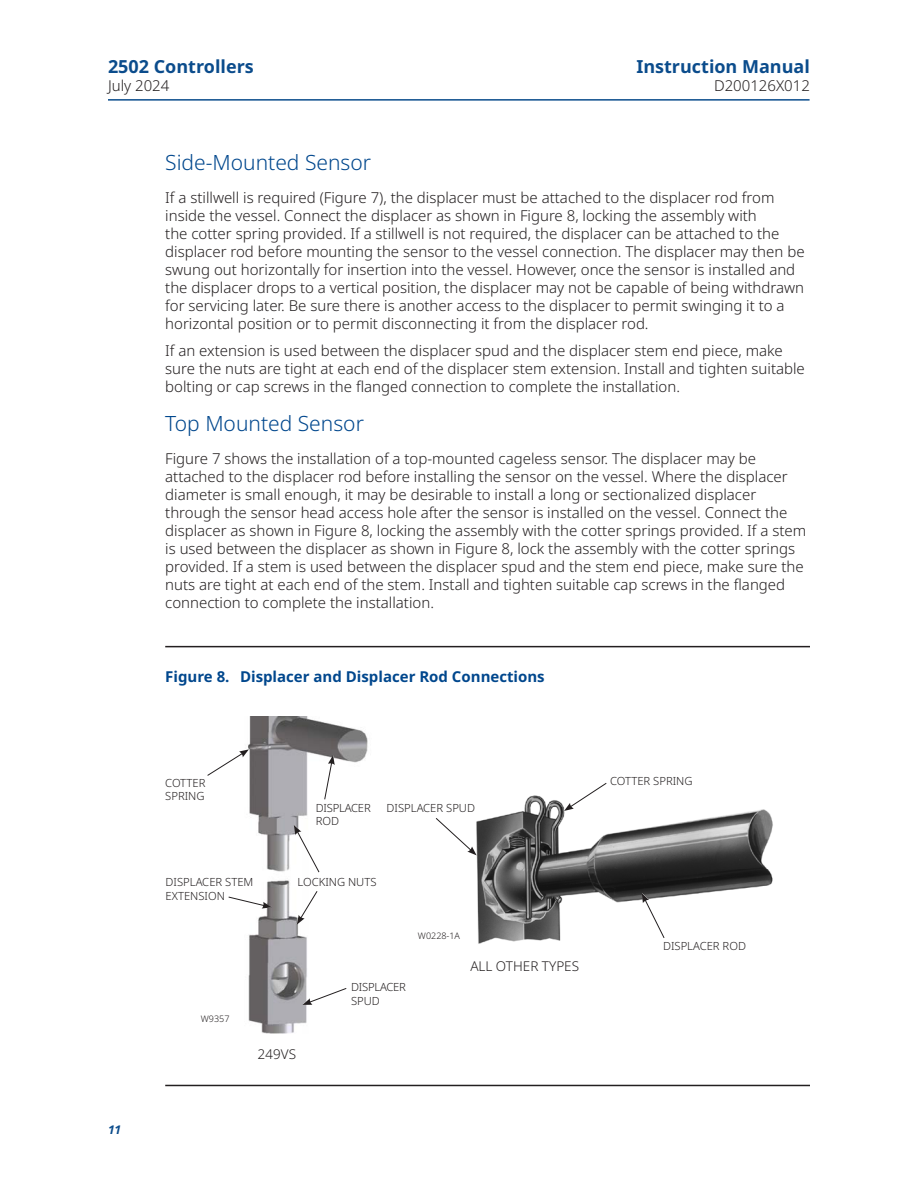
<style>
.page{position:relative;width:918px;height:1188px;background:#fff}
.page>*{position:absolute;margin:0;border:0;box-sizing:border-box;transform-origin:0 0}
.t1{font:300 21px "Noto Sans";color:#01478d}
.t2{font:700 18px "Noto Sans";color:#0b4c8c}
.t3{font:300 15px/18px "Noto Sans";color:#231f20}
.t4{font:700 15px "Noto Sans";color:#01478d}
.t5{font:300 13.5px "Noto Sans";color:#231f20}
.t6{font:italic 700 12px "Noto Sans";color:#0b4c8c}
.t7{font:300 11.25px/13.5px "Noto Sans";color:#231f20}
.t8{font:300 11.25px/13.5px "Noto Sans";letter-spacing:-.02em;color:#231f20}
.t9{font:300 9px "Noto Sans";color:#231f20}
</style>
<div class="page">
<hr style="left:108px;top:99px;width:702px;height:2px;background:#0b4c8c">
<hr style="left:165px;top:646px;width:645px;height:1px;background:#231f20">
<hr style="left:165px;top:1085px;width:645px;height:1px;background:#231f20">
<img style="left:476px;top:795px;width:297px;height:149px">
<svg style="left:564px;top:783px;width:43px;height:28px"></svg>
<svg style="left:642px;top:893px;width:23px;height:46px"></svg>
<svg style="left:435px;top:817px;width:42px;height:39px"></svg>
<img style="left:248px;top:717px;width:120px;height:317px">
<svg style="left:324px;top:755px;width:11px;height:45px"></svg>
<svg style="left:297px;top:890px;width:21px;height:35px"></svg>
<svg style="left:294px;top:825px;width:26px;height:48px"></svg>
<svg style="left:302px;top:987px;width:45px;height:18px"></svg>
<svg style="left:207px;top:749px;width:42px;height:28px"></svg>
<svg style="left:228px;top:896px;width:44px;height:13px"></svg>
<p class="t2" style="left:108px;top:57px;width:147px">2502 Controllers</p>
<p class="t3" style="left:108px;top:77px;width:63px">July 2024</p>
<p class="t2" style="left:636px;top:57px;width:175px">Instruction Manual</p>
<p class="t3" style="left:714px;top:77px;width:97px">D200126X012</p>
<h1 class="t1" style="left:165px;top:150px;width:207px">Side-Mounted Sensor</h1>
<p class="t3" style="left:165px;top:189px;width:641px">If a stillwell is required (Figure 7), the displacer must be attached to the displacer rod from inside the vessel. Connect the displacer as shown in Figure 8, locking the assembly with<br>the cotter spring provided. If a stillwell is not required, the displacer can be attached to the displacer rod before mounting the sensor to the vessel connection. The displacer may then be swung out horizontally for insertion into the vessel. However, once the sensor is installed and the displacer drops to a vertical position, the displacer may not be capable of being withdrawn for servicing later. Be sure there is another access to the displacer to permit swinging it to a horizontal position or to permit disconnecting it from the displacer rod.</p>
<p class="t3" style="left:165px;top:342px;width:641px">If an extension is used between the displacer spud and the displacer stem end piece, make sure the nuts are tight at each end of the displacer stem extension. Install and tighten suitable bolting or cap screws in the flanged connection to complete the installation.</p>
<h1 class="t1" style="left:165px;top:411px;width:200px">Top Mounted Sensor</h1>
<p class="t3" style="left:165px;top:449px;width:642px">Figure 7 shows the installation of a top‐mounted cageless sensor. The displacer may be attached to the displacer rod before installing the sensor on the vessel. Where the displacer diameter is small enough, it may be desirable to install a long or sectionalized displacer through the sensor head access hole after the sensor is installed on the vessel. Connect the displacer as shown in Figure 8, locking the assembly with the cotter springs provided. If a stem is used between the displacer as shown in Figure 8, lock the assembly with the cotter springs provided. If a stem is used between the displacer spud and the stem end piece, make sure the nuts are tight at each end of the stem. Install and tighten suitable cap screws in the flanged connection to complete the installation.</p>
<p class="t6" style="left:108px;top:1121px;width:15px">11</p>
<p class="t4" style="left:165px;top:668px;width:381px">Figure 8. Displacer and Displacer Rod Connections</p>
<p class="t7" style="left:165px;top:776px;width:42px">COTTER<br>SPRING</p>
<p class="t7" style="left:166px;top:876px;width:89px">DISPLACER STEM<br>EXTENSION</p>
<p class="t9" style="left:201px;top:1014px;width:30px">W9357</p>
<p class="t8" style="left:316px;top:801px;width:57px">DISPLACER<br>ROD</p>
<p class="t7" style="left:387px;top:802px;width:90px">DISPLACER SPUD</p>
<p class="t7" style="left:298px;top:875px;width:81px">LOCKING NUTS</p>
<p class="t9" style="left:418px;top:931px;width:44px">W0228‐1A</p>
<p class="t5" style="left:470px;top:958px;width:110px">ALL OTHER TYPES</p>
<p class="t8" style="left:351px;top:981px;width:57px">DISPLACER<br>SPUD</p>
<p class="t5" style="left:258px;top:1046px;width:40px">249VS</p>
<p class="t7" style="left:610px;top:774px;width:84px">COTTER SPRING</p>
<p class="t7" style="left:663px;top:939px;width:84px">DISPLACER ROD</p>
</div>
